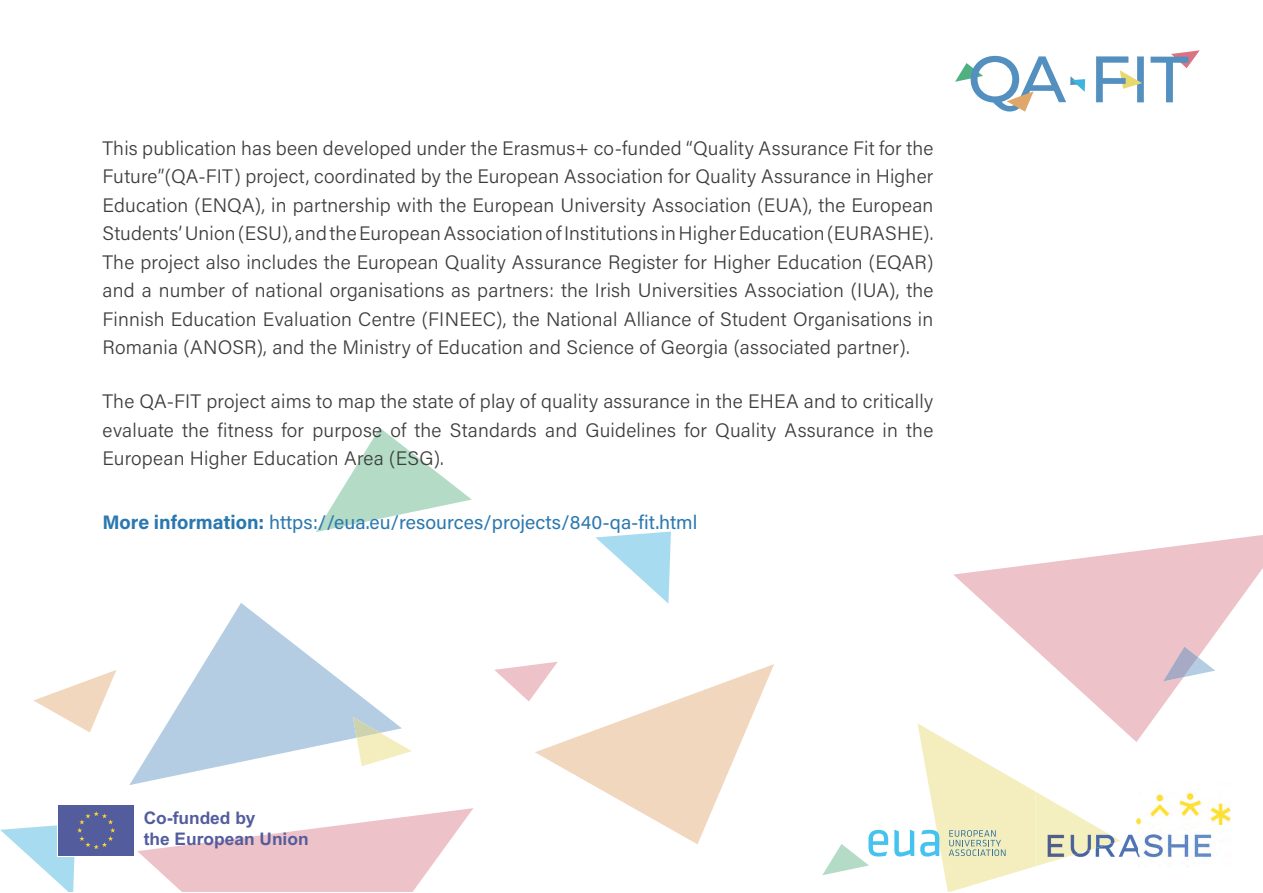
<style>
.page{position:relative;width:1263px;height:893px;background:#fff}
.page>*{position:absolute;margin:0;border:0;box-sizing:border-box;transform-origin:0 0}
.t1{font:300 19.5px/28.5px "Acumin Pro";letter-spacing:.01em;color:#3c3c3b;text-align:justify}
.t2{font:19.5px "Acumin Pro";color:#2a78b0}
.t3{font:700 17.4px/20.9px "Arial";color:#283485}
.s1{font-weight:700}
</style>
<div class="page">
<svg style="left:129px;top:603px;width:258px;height:182px"></svg>
<svg style="left:316px;top:428px;width:156px;height:104px"></svg>
<svg style="left:953px;top:535px;width:310px;height:207px"></svg>
<svg style="left:595px;top:531px;width:76px;height:73px"></svg>
<svg style="left:1150px;top:50px;width:50px;height:52px"></svg>
<svg style="left:955px;top:56px;width:130px;height:56px"></svg>
<svg style="left:1096px;top:57px;width:48px;height:45px"></svg>
<svg style="left:1163px;top:646px;width:52px;height:35px"></svg>
<svg style="left:33px;top:670px;width:83px;height:62px"></svg>
<svg style="left:137px;top:808px;width:336px;height:84px"></svg>
<svg style="left:353px;top:717px;width:59px;height:49px"></svg>
<svg style="left:495px;top:662px;width:279px;height:182px"></svg>
<svg style="left:822px;top:830px;width:66px;height:45px"></svg>
<svg style="left:894px;top:723px;width:141px;height:169px"></svg>
<img style="left:1035px;top:791px;width:196px;height:76px">
<img style="left:1035px;top:792px;width:65px;height:37px">
<img style="left:1035px;top:829px;width:86px;height:37px">
<div style="left:58px;top:805px;width:76px;height:51px;background:#535c9d"></div>
<svg style="left:0;top:811px;width:115px;height:81px"></svg>
<p class="t1" style="left:103px;top:133px;width:832px">This publication has been developed under the Erasmus+ co-funded “Quality Assurance Fit for the Future”(QA-FIT) project, coordinated by the European Association for Quality Assurance in Higher Education (ENQA), in partnership with the European University Association (EUA), the European Students’ Union (ESU), and the European Association of Institutions in Higher Education (EURASHE).<br>The project also includes the European Quality Assurance Register for Higher Education (EQAR) and a number of national organisations as partners: the Irish Universities Association (IUA), the Finnish Education Evaluation Centre (FINEEC), the National Alliance of Student Organisations in Romania (ANOSR), and the Ministry of Education and Science of Georgia (associated partner).</p>
<p class="t1" style="left:103px;top:386px;width:832px">The QA-FIT project aims to map the state of play of quality assurance in the EHEA and to critically evaluate the fitness for purpose of the Standards and Guidelines for Quality Assurance in the European Higher Education Area (ESG).</p>
<p class="t2" style="left:103px;top:509px;width:596px"><span class="s1">More information:</span> https://eua.eu/resources/projects/840-qa-fit.html</p>
<p class="t3" style="left:144px;top:808px;width:166px">Co-funded by<br>the European Union</p>
</div>
